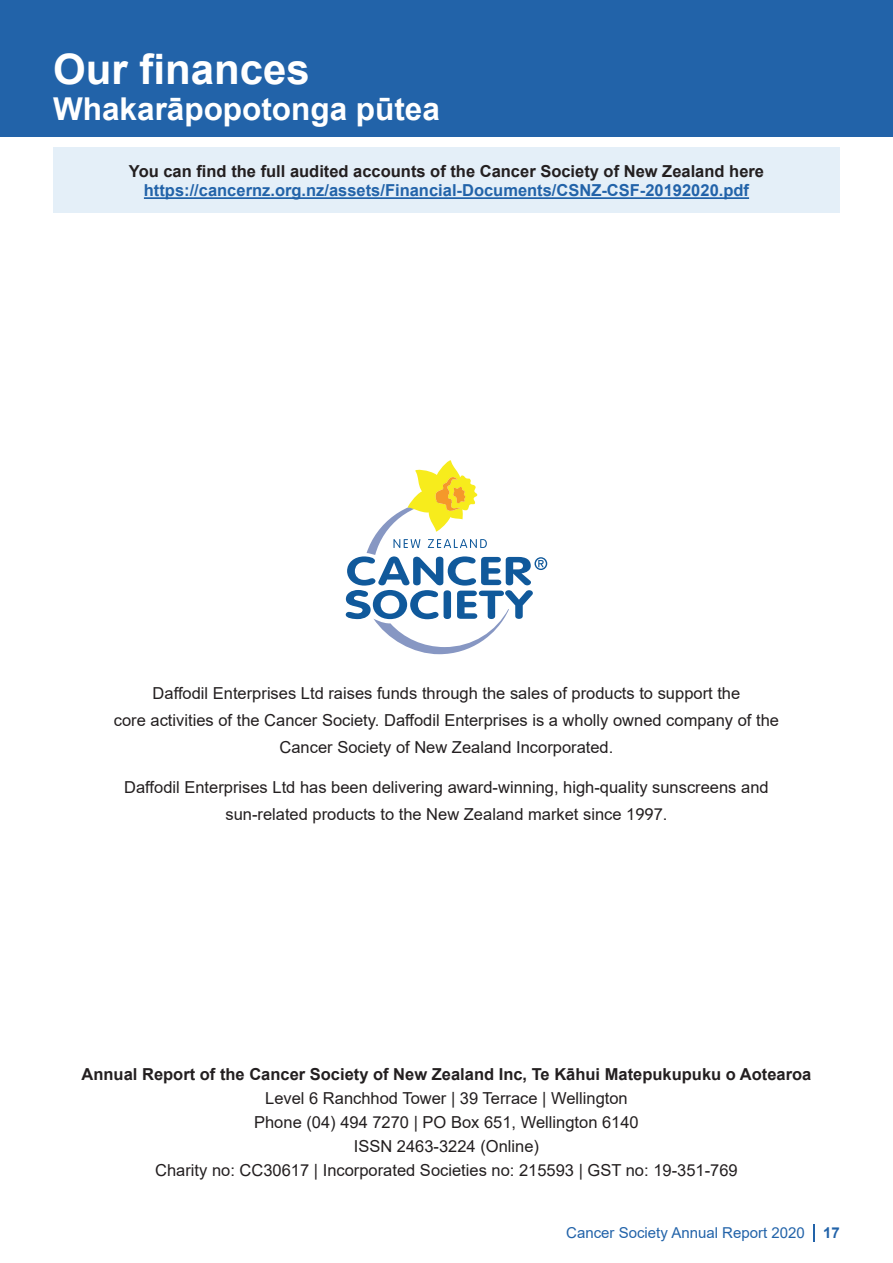
<style>
.page{position:relative;width:893px;height:1263px;background:#fff}
.page>*{position:absolute;margin:0;border:0;box-sizing:border-box;transform-origin:0 0}
.t1{font:700 42px "Arial";color:#fff}
.t2{font:700 31.5px "Arial";color:#fff}
.t3{font:16.5px/27px "Arial";color:#231f20;text-align:center}
.t4{font:700 16.5px "Arial";color:#231f20}
.t5{font:700 16.5px "Arial";color:#2263a9}
.t6{font:15px "Arial";color:#2263a9}
.s1{font-weight:700}
</style>
<div class="page">
<div style="left:0;top:0;width:893px;height:136px;background:#2263a9"></div>
<svg style="left:346px;top:460px;width:201px;height:194px"></svg>
<div style="left:53px;top:148px;width:787px;height:65px;background:#e4eff8"></div>
<hr style="left:144px;top:197px;width:605px;height:2px;background:#2263a9">
<svg style="left:813px;top:1224px;width:2px;height:17px"></svg>
<h1 class="t1" style="left:53px;top:39px;width:258px">Our finances</h1>
<h2 class="t2" style="left:53px;top:86px;width:388px">Whakarāpopotonga pūtea</h2>
<p class="t4" style="left:129px;top:159px;width:637px">You can find the full audited accounts of the Cancer Society of New Zealand here</p>
<p class="t5" style="left:144px;top:179px;width:607px">https://cancernz.org.nz/assets/Financial-Documents/CSNZ-CSF-20192020.pdf</p>
<p class="t3" style="left:114px;top:680px;width:667px">Daffodil Enterprises Ltd raises funds through the sales of products to support the<br>core activities of the Cancer Society. Daffodil Enterprises is a wholly owned company of the<br>Cancer Society of New Zealand Incorporated.</p>
<p class="t3" style="left:124px;top:773px;width:646px">Daffodil Enterprises Ltd has been delivering award-winning, high-quality sunscreens and sun-related products to the New Zealand market since 1997.</p>
<p class="t4" style="left:82px;top:1062px;width:731px">Annual Report of the Cancer Society of New Zealand Inc, Te Kāhui Matepukupuku o Aotearoa</p>
<p class="t3" style="left:155px;top:1086px;width:584px;line-height:24px">Level 6 Ranchhod Tower | 39 Terrace | Wellington<br>Phone (04) 494 7270 | PO Box 651, Wellington 6140<br>ISSN 2463-3224 (Online)<br>Charity no: CC30617 | Incorporated Societies no: 215593 | GST no: 19-351-769</p>
<p class="t6" style="left:566px;top:1222px;width:275px">Cancer Society Annual Report 2020 <span class="s1">17</span></p>
</div>
